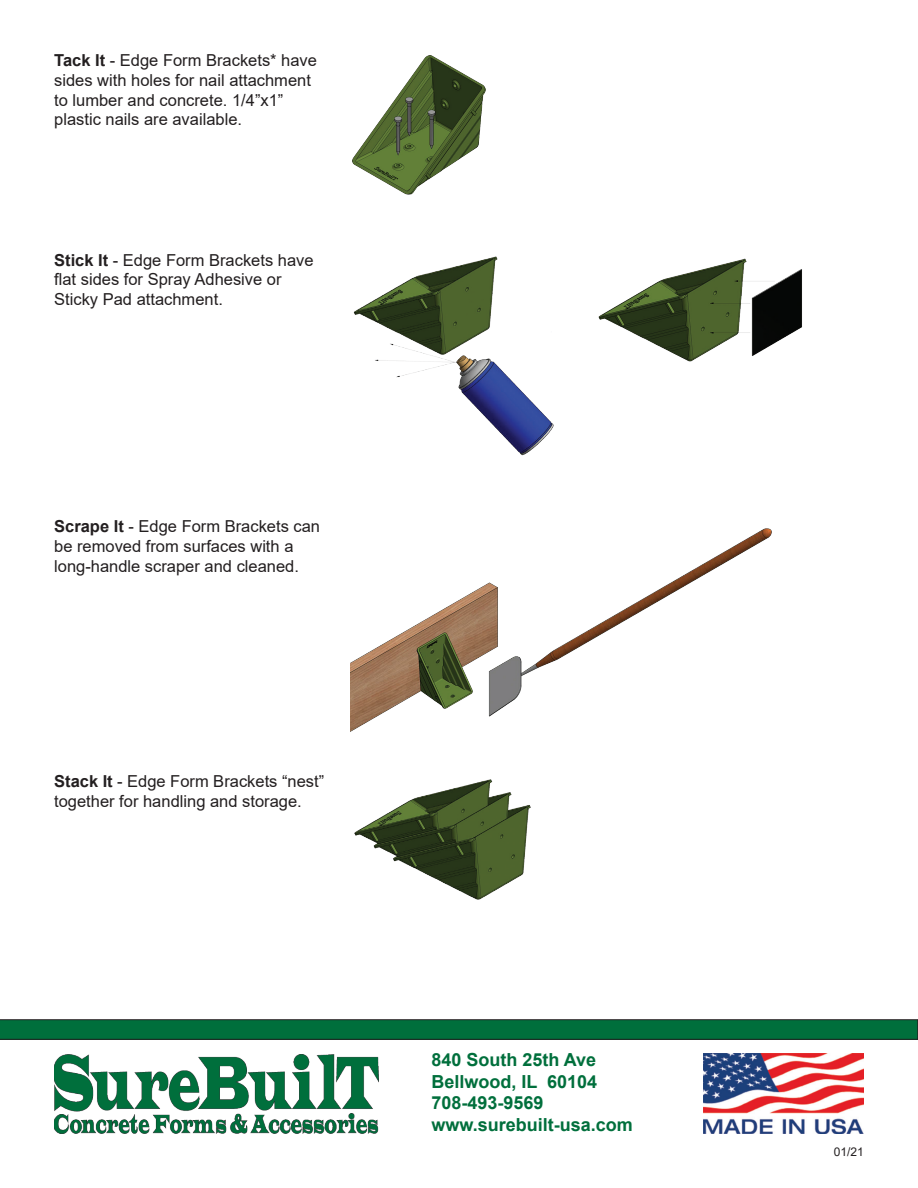
<style>
.page{position:relative;width:918px;height:1188px;background:#fff}
.page>*{position:absolute;margin:0;border:0;box-sizing:border-box;transform-origin:0 0}
.t1{font:700 18px/21.6px "Arial";color:#006f3c}
.t2{font:16.5px/19.8px "Arial";color:#231f20}
.t3{font:12px "Arial";color:#231f20}
.s1{font-weight:700}
</style>
<div class="page">
<img style="left:54px;top:1054px;width:324px;height:80px">
<img style="left:704px;top:1053px;width:160px;height:81px">
<svg style="left:0;top:1020px;width:918px;height:20px;background:#026a3a"></svg>
<img style="left:352px;top:55px;width:134px;height:139px">
<img style="left:598px;top:258px;width:204px;height:104px">
<img style="left:353px;top:256px;width:201px;height:200px">
<img style="left:354px;top:779px;width:177px;height:121px">
<img style="left:351px;top:528px;width:421px;height:204px">
<p class="t2" style="left:54px;top:50px;width:264px"><span class="s1">Tack It</span> - Edge Form Brackets* have sides with holes for nail attachment to lumber and concrete. 1/4”x1” plastic nails are available.</p>
<p class="t2" style="left:54px;top:250px;width:261px"><span class="s1">Stick It</span> - Edge Form Brackets have flat sides for Spray Adhesive or<br>Sticky Pad attachment.</p>
<p class="t2" style="left:54px;top:517px;width:267px"><span class="s1">Scrape It</span> - Edge Form Brackets can be removed from surfaces with a long-handle scraper and cleaned.</p>
<p class="t2" style="left:54px;top:771px;width:272px"><span class="s1">Stack It</span> - Edge Form Brackets “nest” together for handling and storage.</p>
<p class="t1" style="left:431px;top:1049px;width:203px">840 South 25th Ave<br>Bellwood, IL 60104<br>708-493-9569 www.surebuilt-usa.com</p>
<p class="t3" style="left:834px;top:1144px;width:32px">01/21</p>
</div>
